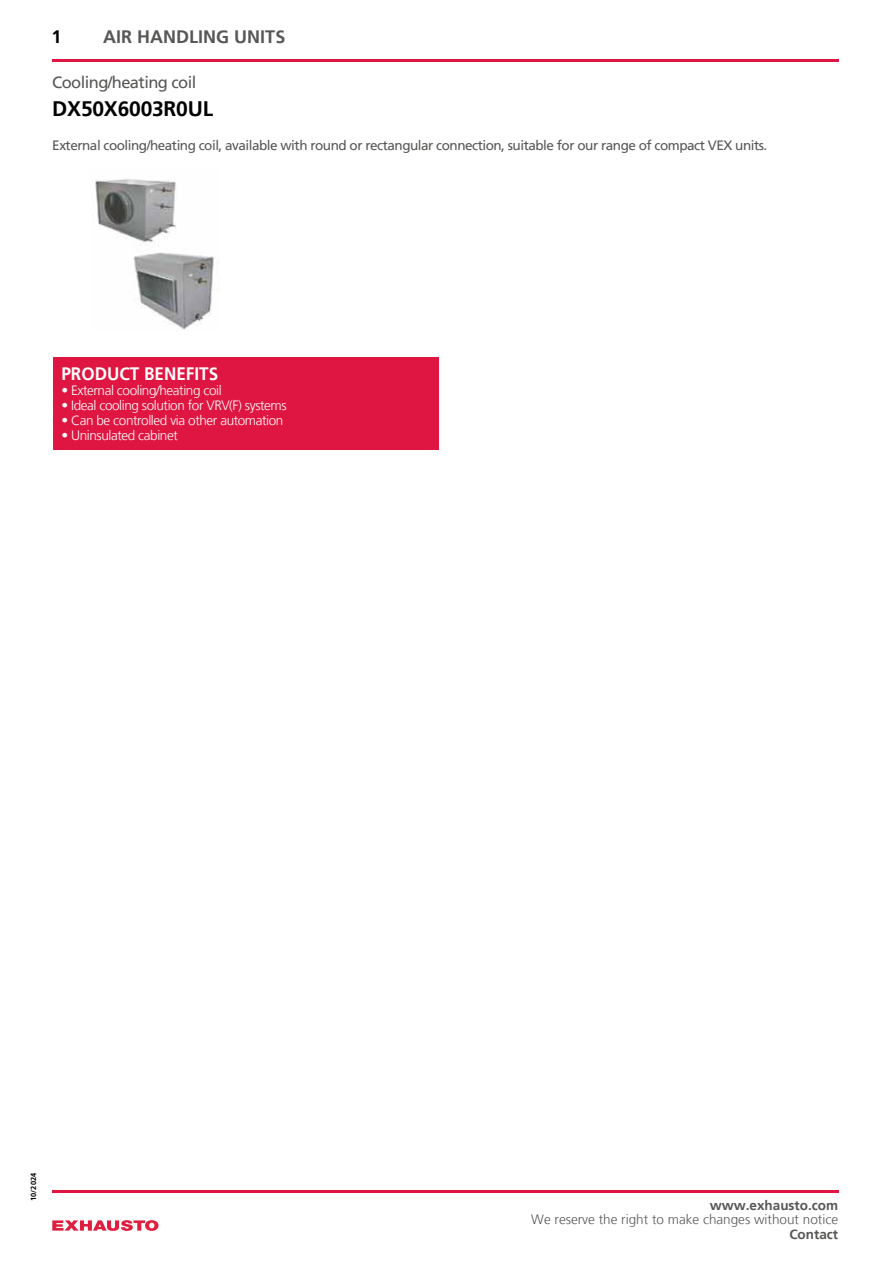
<style>
.page{position:relative;width:893px;height:1263px;background:#fff}
.page>*{position:absolute;margin:0;border:0;box-sizing:border-box;transform-origin:0 0}
.t1{font:700 21px "Frutiger LT";letter-spacing:-.01em;color:#000}
.t2{font:700 18px "Frutiger LT";color:#575756}
.t3{font:700 18px "Frutiger LT";color:#fff;scale:.95 1}
.t4{font:700 18px "Frutiger LT";color:#000}
.t5{font:16.5px "Frutiger LT";letter-spacing:-.035em;color:#575756}
.t6{font:300 13.5px "Frutiger LT";letter-spacing:-.03em;color:#fff}
.t7{font:13.5px "Frutiger LT";letter-spacing:-.035em;color:#575756}
.t8{font:300 13.5px "Frutiger LT";color:#575756}
.t9{font:700 13.5px "Frutiger LT";color:#575756}
.t10{font:700 7.5px "Frutiger LT";color:#000}
</style>
<div class="page">
<img style="left:91px;top:179px;width:123px;height:151px">
<div style="left:53px;top:358px;width:386px;height:92px;background:#df1641"></div>
<svg style="left:52px;top:1220px;width:107px;height:11px"></svg>
<hr style="left:52px;top:60px;width:787px;height:2px;background:#df1641">
<hr style="left:52px;top:1190px;width:787px;height:2px;background:#df1641">
<h2 class="t4" style="left:52px;top:27px;width:12px">1</h2>
<h2 class="t2" style="left:103px;top:27px;width:183px">AIR HANDLING UNITS</h2>
<p class="t5" style="left:52px;top:73px;width:145px">Cooling/heating coil</p>
<h1 class="t1" style="left:52px;top:96px;width:162px">DX50X6003R0UL</h1>
<p class="t7" style="left:52px;top:138px;width:717px">External cooling/heating coil, available with round or rectangular connection, suitable for our range of compact VEX units.</p>
<h2 class="t3" style="left:61px;top:363px;width:167px">PRODUCT BENEFITS</h2>
<p class="t6" style="left:61px;top:382px;width:162px">• External cooling/heating coil</p>
<p class="t6" style="left:61px;top:397px;width:227px">• Ideal cooling solution for VRV(F) systems</p>
<p class="t6" style="left:61px;top:412px;width:223px">• Can be controlled via other automation</p>
<p class="t6" style="left:61px;top:427px;width:118px">• Uninsulated cabinet</p>
<p class="t10" style="left:29px;top:1201px;width:29px;rotate:-90deg">10/2024</p>
<p class="t9" style="left:710px;top:1198px;width:130px">www.exhausto.com</p>
<p class="t8" style="left:531px;top:1212px;width:308px">We reserve the right to make changes without notice</p>
<p class="t9" style="left:789px;top:1226px;width:50px">Contact</p>
</div>
